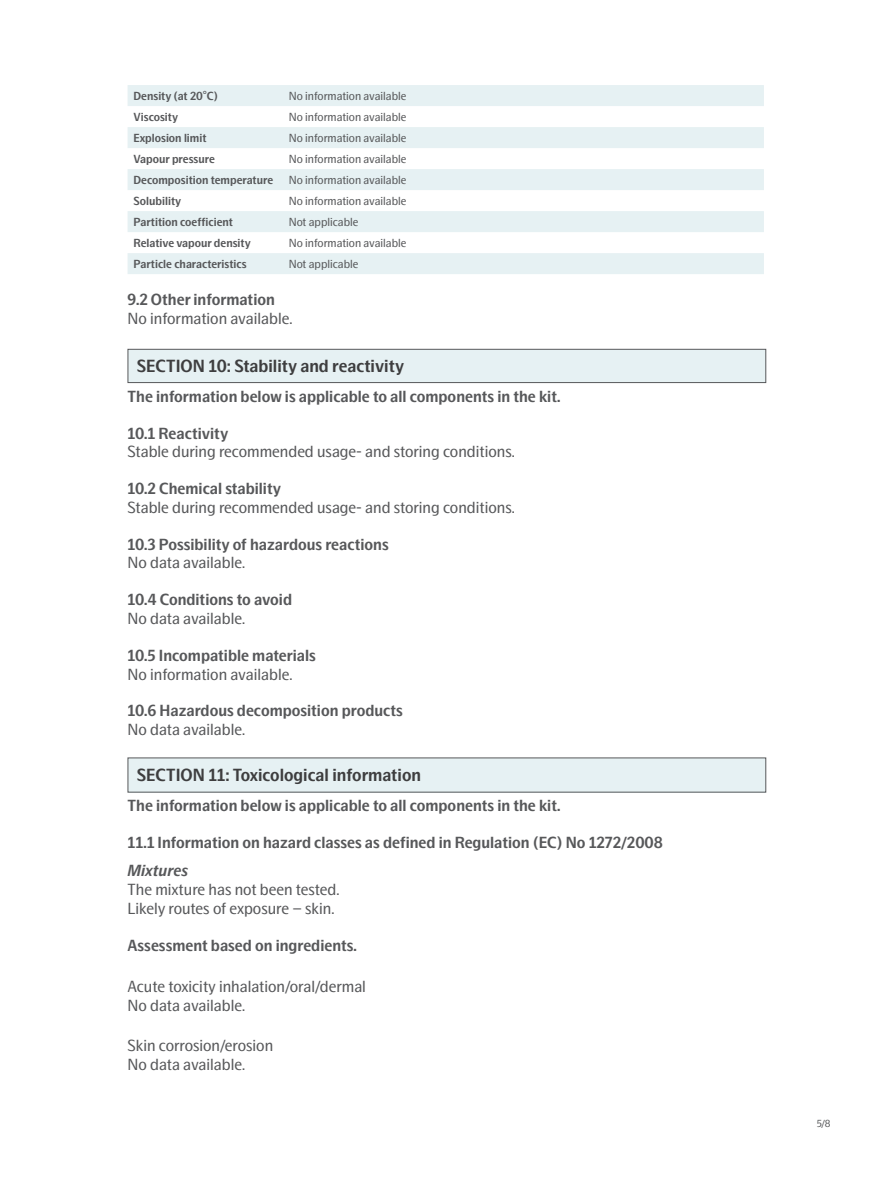
<style>
.page{position:relative;width:893px;height:1191px;background:#fff}
.page>*{position:absolute;margin:0;border:0;box-sizing:border-box;transform-origin:0 0}
.t1{font:600 18px "Swedish Gothic";color:#3e3e3f}
.Body_bold{font:600 16.5px "Swedish Gothic";color:#57585a}
.Body{font:16.5px "Swedish Gothic";color:#57585a}
.subhead_2{font:italic 600 16.5px "Swedish Gothic";color:#57585a}
.Table{font:12px "Swedish Gothic";color:#57585a}
.Table-2{font:600 12px "Swedish Gothic";color:#57585a}
.t2{font:10.5px "Swedish Gothic";color:#57585a}
</style>
<div class="page">
<svg style="left:128px;top:85px;width:636px;height:189px;fill:#e6f1f3"></svg>
<div style="left:128px;top:349px;width:638px;height:33px;background:#e6f1f3"></div>
<div style="left:128px;top:349px;width:638px;height:34px;border:1px solid #57585a"></div>
<div style="left:128px;top:758px;width:638px;height:34px;background:#e6f1f3"></div>
<p class="Table-2" style="left:134px;top:89px;width:86px">Density (at 20°C)</p>
<p class="Table" style="left:289px;top:89px;width:119px">No information available</p>
<p class="Table-2" style="left:134px;top:110px;width:46px">Viscosity</p>
<p class="Table" style="left:289px;top:110px;width:119px">No information available</p>
<p class="Table-2" style="left:134px;top:131px;width:75px">Explosion limit</p>
<p class="Table" style="left:289px;top:131px;width:119px">No information available</p>
<p class="Table-2" style="left:134px;top:152px;width:83px">Vapour pressure</p>
<p class="Table" style="left:289px;top:152px;width:119px">No information available</p>
<p class="Table-2" style="left:134px;top:173px;width:141px">Decomposition temperature</p>
<p class="Table" style="left:289px;top:173px;width:119px">No information available</p>
<p class="Table-2" style="left:134px;top:194px;width:49px">Solubility</p>
<p class="Table" style="left:289px;top:194px;width:119px">No information available</p>
<p class="Table-2" style="left:134px;top:215px;width:101px">Partition coefficient</p>
<p class="Table" style="left:289px;top:215px;width:71px">Not applicable</p>
<p class="Table-2" style="left:134px;top:236px;width:119px">Relative vapour density</p>
<p class="Table" style="left:289px;top:236px;width:119px">No information available</p>
<p class="Table-2" style="left:134px;top:257px;width:115px">Particle characteristics</p>
<p class="Table" style="left:289px;top:257px;width:71px">Not applicable</p>
<p class="Body_bold" style="left:128px;top:290px;width:149px">9.2 Other information</p>
<p class="Body" style="left:128px;top:308px;width:166px">No information available.</p>
<p class="t1" style="left:137px;top:355px;width:269px">SECTION 10: Stability and reactivity</p>
<p class="Body_bold" style="left:128px;top:386px;width:434px">The information below is applicable to all components in the kit.</p>
<p class="Body_bold" style="left:128px;top:423px;width:102px">10.1 Reactivity</p>
<p class="Body" style="left:128px;top:442px;width:389px">Stable during recommended usage- and storing conditions.</p>
<p class="Body_bold" style="left:128px;top:479px;width:155px">10.2 Chemical stability</p>
<p class="Body" style="left:128px;top:498px;width:389px">Stable during recommended usage- and storing conditions.</p>
<p class="Body_bold" style="left:128px;top:534px;width:263px">10.3 Possibility of hazardous reactions</p>
<p class="Body" style="left:128px;top:553px;width:119px">No data available.</p>
<p class="Body_bold" style="left:128px;top:590px;width:166px">10.4 Conditions to avoid</p>
<p class="Body" style="left:128px;top:609px;width:119px">No data available.</p>
<p class="Body_bold" style="left:128px;top:645px;width:190px">10.5 Incompatible materials</p>
<p class="Body" style="left:128px;top:664px;width:166px">No information available.</p>
<p class="Body_bold" style="left:128px;top:701px;width:277px">10.6 Hazardous decomposition products</p>
<p class="Body" style="left:128px;top:720px;width:119px">No data available.</p>
<p class="t1" style="left:137px;top:764px;width:286px">SECTION 11: Toxicological information</p>
<p class="Body_bold" style="left:128px;top:796px;width:434px">The information below is applicable to all components in the kit.</p>
<p class="Body_bold" style="left:128px;top:832px;width:537px">11.1 Information on hazard classes as defined in Regulation (EC) No 1272/2008</p>
<p class="subhead_2" style="left:128px;top:861px;width:62px">Mixtures</p>
<p class="Body" style="left:128px;top:880px;width:213px">The mixture has not been tested.</p>
<p class="Body" style="left:128px;top:898px;width:208px">Likely routes of exposure – skin.</p>
<p class="Body_bold" style="left:128px;top:936px;width:231px">Assessment based on ingredients.</p>
<p class="Body" style="left:128px;top:976px;width:240px">Acute toxicity inhalation/oral/dermal</p>
<p class="Body" style="left:128px;top:995px;width:119px">No data available.</p>
<p class="Body" style="left:128px;top:1035px;width:147px">Skin corrosion/erosion</p>
<p class="Body" style="left:128px;top:1054px;width:119px">No data available.</p>
<p class="t2" style="left:817px;top:1117px;width:15px">5/8</p>
</div>
